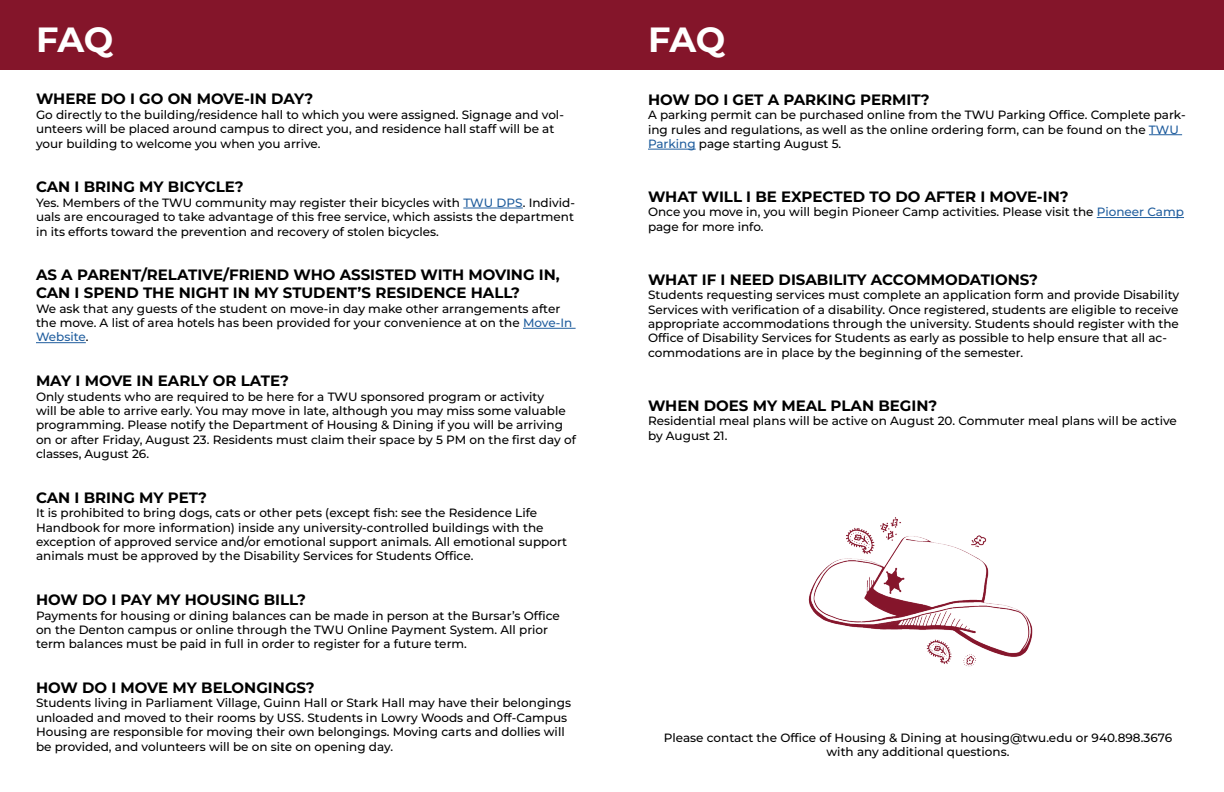
<style>
.page{position:relative;width:1224px;height:792px;background:#fff}
.page>*{position:absolute;margin:0;border:0;box-sizing:border-box;transform-origin:0 0}
.t1{font:700 35px "Montserrat";letter-spacing:-.02em;color:#fff}
.t2{font:700 15px/18px "Montserrat";color:#000}
.t3{font:500 12px/14.4px "Montserrat";color:#000}
.s1{color:#215e9e}
</style>
<div class="page">
<div style="left:0;top:0;width:612px;height:70px;background:#84152a"></div>
<div style="left:612px;top:0;width:612px;height:70px;background:#84152a"></div>
<hr style="left:463px;top:208px;width:60px;height:1px;background:#215e9e">
<hr style="left:523px;top:328px;width:53px;height:1px;background:#215e9e">
<hr style="left:36px;top:342px;width:50px;height:1px;background:#215e9e">
<hr style="left:1149px;top:134px;width:33px;height:1px;background:#215e9e">
<hr style="left:648px;top:149px;width:48px;height:1px;background:#215e9e">
<hr style="left:1097px;top:217px;width:87px;height:1px;background:#215e9e">
<img style="left:808px;top:517px;width:225px;height:150px">
<h1 class="t1" style="left:36px;top:14px;width:79px">FAQ</h1>
<p class="t2" style="left:36px;top:89px;width:279px">WHERE DO I GO ON MOVE-IN DAY?</p>
<p class="t3" style="left:36px;top:107px;width:529px">Go directly to the building/residence hall to which you were assigned. Signage and vol&shy;unteers will be placed around campus to direct you, and residence hall staff will be at your building to welcome you when you arrive.</p>
<p class="t2" style="left:36px;top:177px;width:209px">CAN I BRING MY BICYCLE?</p>
<p class="t3" style="left:36px;top:195px;width:541px;text-align:justify">Yes. Members of the TWU community may register their bicycles with <span class="s1">TWU DPS</span>. Individ&shy;uals are encouraged to take advantage of this free service, which assists the department in its efforts toward the prevention and recovery of stolen bicycles.</p>
<p class="t2" style="left:36px;top:265px;width:525px">AS A PARENT/RELATIVE/FRIEND WHO ASSISTED WITH MOVING IN,<br>CAN I SPEND THE NIGHT IN MY STUDENT’S RESIDENCE HALL?</p>
<p class="t3" style="left:36px;top:301px;width:538px">We ask that any guests of the student on move-in day make other arrangements after the move. A list of area hotels has been provided for your convenience at on the <span class="s1">Move-In<br>Website</span>.</p>
<p class="t2" style="left:36px;top:371px;width:254px">MAY I MOVE IN EARLY OR LATE?</p>
<p class="t3" style="left:36px;top:389px;width:542px">Only students who are required to be here for a TWU sponsored program or activity<br>will be able to arrive early. You may move in late, although you may miss some valuable programming. Please notify the Department of Housing &amp; Dining if you will be arriving on or after Friday, August 23. Residents must claim their space by 5 PM on the first day of classes, August 26.</p>
<p class="t2" style="left:36px;top:488px;width:173px">CAN I BRING MY PET?</p>
<p class="t3" style="left:36px;top:505px;width:533px">It is prohibited to bring dogs, cats or other pets (except fish: see the Residence Life Handbook for more information) inside any university-controlled buildings with the exception of approved service and/or emotional support animals. All emotional support animals must be approved by the Disability Services for Students Office.</p>
<p class="t2" style="left:36px;top:590px;width:271px">HOW DO I PAY MY HOUSING BILL?</p>
<p class="t3" style="left:36px;top:608px;width:525px">Payments for housing or dining balances can be made in person at the Bursar’s Office on the Denton campus or online through the TWU Online Payment System. All prior term balances must be paid in full in order to register for a future term.</p>
<p class="t2" style="left:36px;top:678px;width:280px">HOW DO I MOVE MY BELONGINGS?</p>
<p class="t3" style="left:36px;top:695px;width:537px">Students living in Parliament Village, Guinn Hall or Stark Hall may have their belongings unloaded and moved to their rooms by USS. Students in Lowry Woods and Off-Campus Housing are responsible for moving their own belongings. Moving carts and dollies will be provided, and volunteers will be on site on opening day.</p>
<h1 class="t1" style="left:648px;top:14px;width:79px">FAQ</h1>
<p class="t2" style="left:648px;top:89px;width:283px">HOW DO I GET A PARKING PERMIT?</p>
<p class="t3" style="left:648px;top:107px;width:539px">A parking permit can be purchased online from the TWU Parking Office. Complete park&shy;ing rules and regulations, as well as the online ordering form, can be found on the <span class="s1">TWU<br>Parking</span> page starting August 5.</p>
<p class="t2" style="left:648px;top:187px;width:422px">WHAT WILL I BE EXPECTED TO DO AFTER I MOVE-IN?</p>
<p class="t3" style="left:648px;top:204px;width:538px">Once you move in, you will begin Pioneer Camp activities. Please visit the <span class="s1">Pioneer Camp </span>page for more info.</p>
<p class="t2" style="left:648px;top:269px;width:391px">WHAT IF I NEED DISABILITY ACCOMMODATIONS?</p>
<p class="t3" style="left:648px;top:287px;width:533px">Students requesting services must complete an application form and provide Disability Services with verification of a disability. Once registered, students are eligible to receive appropriate accommodations through the university. Students should register with the Office of Disability Services for Students as early as possible to help ensure that all ac&shy;commodations are in place by the beginning of the semester.</p>
<p class="t2" style="left:648px;top:395px;width:291px">WHEN DOES MY MEAL PLAN BEGIN?</p>
<p class="t3" style="left:648px;top:413px;width:530px">Residential meal plans will be active on August 20. Commuter meal plans will be active by August 21.</p>
<p class="t3" style="left:664px;top:730px;width:510px;text-align:center">Please contact the Office of Housing &amp; Dining at housing@twu.edu or 940.898.3676 with any additional questions.</p>
</div>
